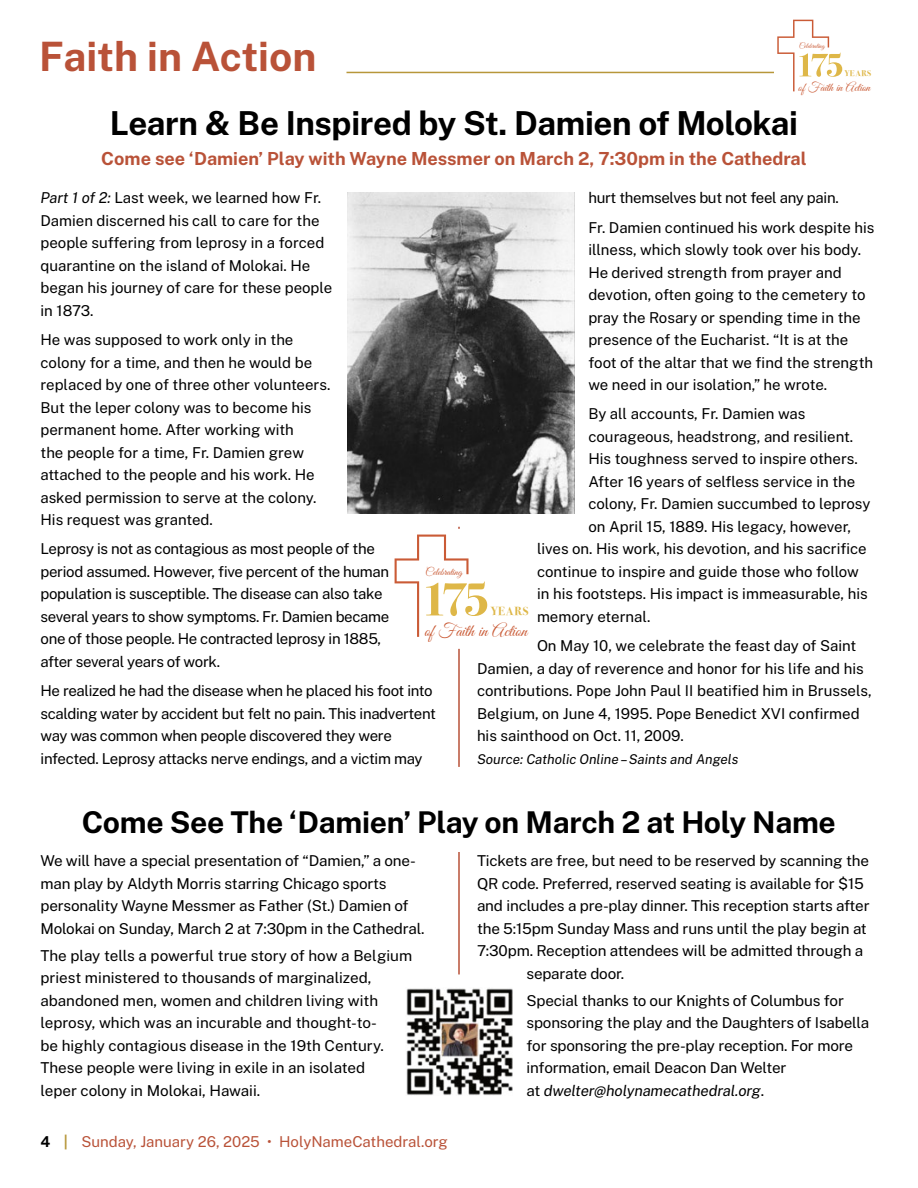
<style>
.page{position:relative;width:918px;height:1188px;background:#fff}
.page>*{position:absolute;margin:0;border:0;box-sizing:border-box;transform-origin:0 0}
.t1{font:100 40.5px "Hrqbmt Public Sans";color:#b95238}
.headline{font:100 33px "Hrqbmt Public Sans";letter-spacing:-.01em;color:#000}
.headline-2{font:100 30px "Hrqbmt Public Sans";letter-spacing:-.01em;color:#000}
.deck{font:100 18px "Hrqbmt Public Sans";color:#b95238}
.t2{font:17.4px "Good Vibrations Script";color:#ca5b36}
.body_text{font:100 15px/22.5px "Swvxcf Public Sans";letter-spacing:-.01em;color:#000}
.t3{font:100 15px "Tbgykf Public Sans";color:#000}
.t4{font:100 15px "Swvxcf Public Sans";color:#b95238}
.t5{font:italic 100 13.5px "Public Sans";color:#000}
.t6{font:12.15px "Good Vibrations Script";color:#ca5b36}
.t7{font:700 11.7px "Bodoni Svty Two ITCTT";letter-spacing:.06em;color:#deb748}
.t8{font:10.5px "Good Vibrations Script";color:#ca5b36}
.t9{font:700 8.25px "Bodoni Svty Two ITCTT";letter-spacing:.06em;color:#deb748}
.t10{font:7.35px "Good Vibrations Script";color:#ca5b36}
.s1{font-family:"Public Sans";font-style:italic}
.s2{font-family:"Tbgykf Public Sans"}
.s3{font-family:"Hrqbmt Public Sans";color:#000}
.s4{font-family:"Hrqbmt Public Sans";color:#b7973a}
</style>
<div class="page">
<hr style="left:346px;top:72px;width:428px;height:1px;background:#b7973a">
<hr style="left:459px;top:649px;width:1px;height:118px;background:#b95238">
<img style="left:347px;top:192px;width:228px;height:321px">
<svg style="left:395px;top:535px;width:92px;height:102px"></svg>
<svg style="left:777px;top:20px;width:65px;height:71px"></svg>
<hr style="left:459px;top:852px;width:1px;height:122px;background:#b95238">
<img style="left:406px;top:988px;width:107px;height:108px">
<p class="t1" style="left:39px;top:30px;width:279px">Faith in Action</p>
<p class="t10" style="left:799px;top:40px;width:27px">Celebrating</p>
<p class="t9" style="left:845px;top:67px;width:28px">YEARS</p>
<p class="t6" style="left:798px;top:79px;width:74px">of Faith in Action</p>
<p class="headline" style="left:110px;top:101px;width:690px">Learn &amp; Be Inspired by St. Damien of Molokai</p>
<p class="deck" style="left:101px;top:147px;width:707px">Come see ‘Damien’ Play with Wayne Messmer on March 2, 7:30pm in the Cathedral</p>
<p class="body_text" style="left:40px;top:186px;width:293px"><span class="s1">Part 1 of 2:</span> Last week, we learned how Fr.<br>Damien discerned his call to care for the people suffering from leprosy in a forced quarantine on the island of Molokai. He began his journey of care for these people in 1873.</p>
<p class="body_text" style="left:40px;top:328px;width:291px">He was supposed to work only in the colony for a time, and then he would be replaced by one of three other volunteers.<br>But the leper colony was to become his permanent home. After working with<br>the people for a time, Fr. Damien grew attached to the people and his work. He asked permission to serve at the colony.<br>His request was granted.</p>
<p class="body_text" style="left:40px;top:537px;width:350px">Leprosy is not as contagious as most people of the <span class="s2">period assumed. However, five percent of the human </span>population is susceptible. The disease can also take several years to show symptoms. Fr. Damien became one of those people. He contracted leprosy in 1885, after several years of work.</p>
<p class="body_text" style="left:40px;top:679px;width:397px">He realized he had the disease when he placed his foot into scalding water by accident but felt no pain. This inadvertent way was common when people discovered they were infected. Leprosy attacks nerve endings, and a victim may</p>
<p class="body_text" style="left:588px;top:186px;width:252px">hurt themselves but not feel any pain.</p>
<p class="body_text" style="left:588px;top:215px;width:287px">Fr. Damien continued his work despite his illness, which slowly took over his body.<br>He derived strength from prayer and devotion, often going to the cemetery to pray the Rosary or spending time in the presence of the Eucharist. “It is at the <span class="s2">foot of the altar that we find the strength </span>we need in our isolation,” he wrote.</p>
<p class="body_text" style="left:588px;top:402px;width:219px">By all accounts, Fr. Damien was</p>
<p class="body_text" style="left:588px;top:425px;width:266px">courageous, headstrong, and resilient.</p>
<p class="body_text" style="left:588px;top:447px;width:271px">His toughness served to inspire others.</p>
<p class="t3" style="left:588px;top:471px;width:269px">After 16 years of selfless service in the</p>
<p class="body_text" style="left:588px;top:492px;width:284px">colony, Fr. Damien succumbed to leprosy</p>
<p class="body_text" style="left:588px;top:515px;width:264px">on April 15, 1889. His legacy, however,</p>
<p class="t3" style="left:537px;top:539px;width:331px">lives on. His work, his devotion, and his sacrifice</p>
<p class="body_text" style="left:537px;top:560px;width:323px">continue to inspire and guide those who follow</p>
<p class="body_text" style="left:537px;top:582px;width:332px">in his footsteps. His impact is immeasurable, his</p>
<p class="body_text" style="left:537px;top:605px;width:115px">memory eternal.</p>
<p class="body_text" style="left:477px;top:634px;width:396px;text-indent:60px">On May 10, we celebrate the feast day of Saint Damien, a day of reverence and honor for his life and his <span class="s2">contributions. Pope John Paul II beatified him in Brussels, Belgium, on June 4, 1995. Pope Benedict XVI confirmed </span>his sainthood on Oct. 11, 2009.</p>
<p class="t5" style="left:477px;top:750px;width:263px">Source: Catholic Online – Saints and Angels</p>
<p class="t8" style="left:426px;top:564px;width:38px">Celebrating</p>
<p class="t7" style="left:491px;top:602px;width:39px">YEARS</p>
<p class="t2" style="left:424px;top:619px;width:104px">of Faith in Action</p>
<p class="headline-2" style="left:82px;top:802px;width:756px">Come See The ‘Damien’ Play on March 2 at Holy Name</p>
<p class="body_text" style="left:40px;top:849px;width:386px">We will have a special presentation of “Damien,” a one&shy;man play by Aldyth Morris starring Chicago sports personality Wayne Messmer as Father (St.) Damien of Molokai on Sunday, March 2 at 7:30pm in the Cathedral.</p>
<p class="body_text" style="left:40px;top:944px;width:373px">The play tells a powerful true story of how a Belgium priest ministered to thousands of marginalized, abandoned men, women and children living with leprosy, which was an incurable and thought-to-<br>be highly contagious disease in the 19th Century.<br>These people were living in exile in an isolated<br>leper colony in Molokai, Hawaii.</p>
<p class="t4" style="left:40px;top:1131px;width:409px"><span class="s3">4</span> <span class="s4">|</span> Sunday, January 26, 2025 • HolyNameCathedral.org</p>
<p class="body_text" style="left:477px;top:849px;width:394px">Tickets are free, but need to be reserved by scanning the</p>
<p class="body_text" style="left:477px;top:872px;width:388px">QR code. Preferred, reserved seating is available for $15</p>
<p class="body_text" style="left:477px;top:894px;width:394px">and includes a pre-play dinner. This reception starts after</p>
<p class="body_text" style="left:477px;top:917px;width:391px">the 5:15pm Sunday Mass and runs until the play begin at</p>
<p class="body_text" style="left:477px;top:939px;width:388px">7:30pm. Reception attendees will be admitted through a</p>
<p class="body_text" style="left:526px;top:962px;width:99px">separate door.</p>
<p class="body_text" style="left:526px;top:989px;width:344px">Special thanks to our Knights of Columbus for sponsoring the play and the Daughters of Isabella for sponsoring the pre-play reception. For more information, email Deacon Dan Welter<br>at <span class="s1">dwelter@holynamecathedral.org</span>.</p>
</div>
